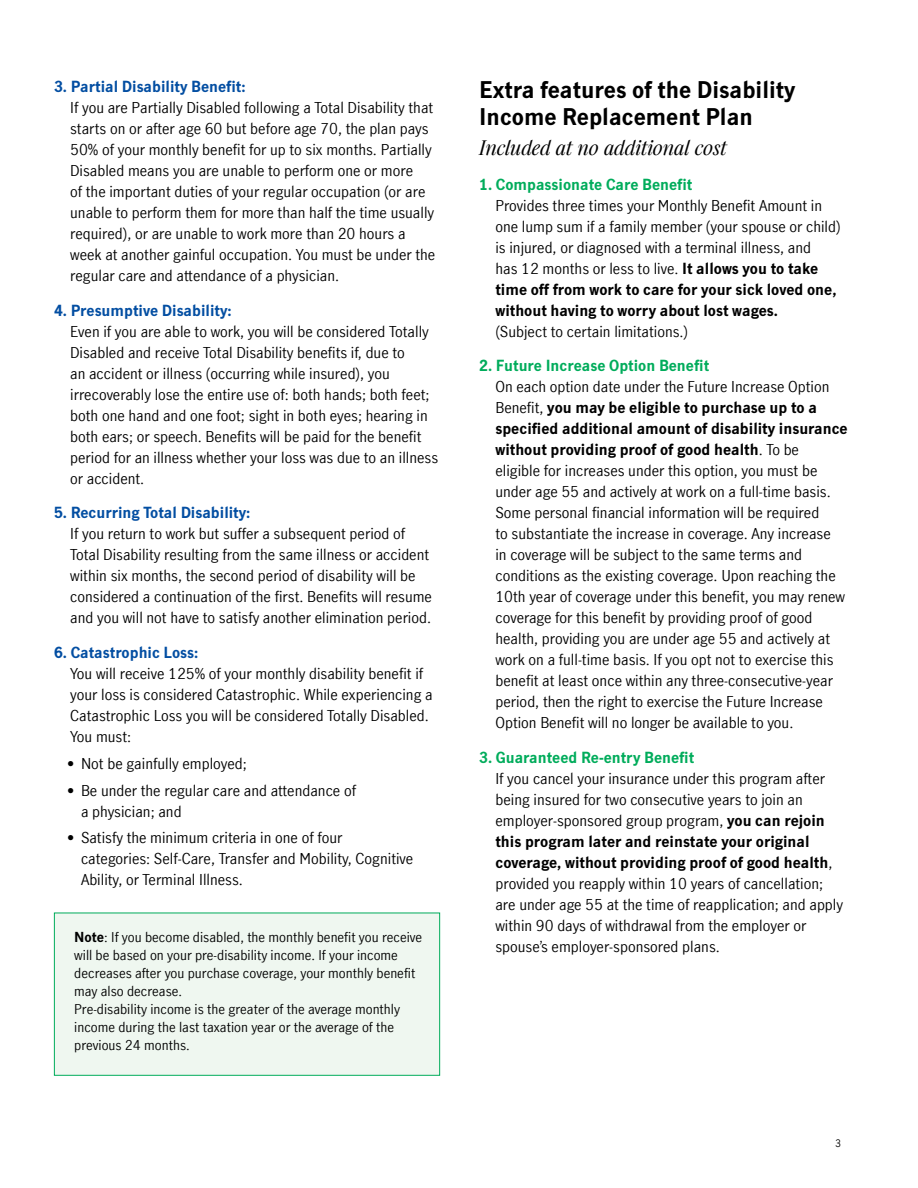
<style>
.page{position:relative;width:918px;height:1188px;background:#fff}
.page>*{position:absolute;margin:0;border:0;box-sizing:border-box;transform-origin:0 0}
.Subhd_main_H2{font:700 22.5px/27px "Manulife JH Sans Optimized";color:#000}
.Intro_P{font:italic 19.5px "Manulife JH Serif Optimized";color:#000}
.Bodycopy{font:15px/21px "Manulife JH Sans Optimized";color:#000}
.Subhead_bold_blue_H3{font:700 15px "Manulife JH Sans Optimized";color:#034ea2}
.Subhead_bold_green_H{font:700 15px "Manulife JH Sans Optimized";color:#00ac5b}
.Body_note_9pt{font:13.5px/18px "Manulife JH Sans Optimized";color:#000}
.t1{font:9.75px "Manulife JH Sans";color:#000}
.s1{font-weight:700}
</style>
<div class="page">
<div style="left:54px;top:913px;width:386px;height:163px;background:#eff7f0;border:1px solid #00ac5b"></div>
<h3 class="Subhead_bold_blue_H3" style="left:54px;top:76px;width:193px">3. Partial Disability Benefit:</h3>
<p class="Bodycopy" style="left:70px;top:97px;width:367px">If you are Partially Disabled following a Total Disability that starts on or after age 60 but before age 70, the plan pays 50% of your monthly benefit for up to six months. Partially Disabled means you are unable to perform one or more<br>of the important duties of your regular occupation (or are unable to perform them for more than half the time usually required), or are unable to work more than 20 hours a week at another gainful occupation. You must be under the regular care and attendance of a physician.</p>
<h3 class="Subhead_bold_blue_H3" style="left:54px;top:300px;width:179px">4. Presumptive Disability:</h3>
<p class="Bodycopy" style="left:70px;top:320px;width:370px">Even if you are able to work, you will be considered Totally Disabled and receive Total Disability benefits if, due to<br>an accident or illness (occurring while insured), you irrecoverably lose the entire use of: both hands; both feet; both one hand and one foot; sight in both eyes; hearing in both ears; or speech. Benefits will be paid for the benefit period for an illness whether your loss was due to an illness or accident.</p>
<h3 class="Subhead_bold_blue_H3" style="left:54px;top:502px;width:198px">5. Recurring Total Disability:</h3>
<p class="Bodycopy" style="left:70px;top:523px;width:363px">If you return to work but suffer a subsequent period of Total Disability resulting from the same illness or accident within six months, the second period of disability will be considered a continuation of the first. Benefits will resume and you will not have to satisfy another elimination period.</p>
<h3 class="Subhead_bold_blue_H3" style="left:54px;top:642px;width:146px">6. Catastrophic Loss:</h3>
<p class="Bodycopy" style="left:70px;top:662px;width:364px">You will receive 125% of your monthly disability benefit if your loss is considered Catastrophic. While experiencing a Catastrophic Loss you will be considered Totally Disabled.<br>You must:</p>
<p class="Bodycopy" style="left:68px;top:753px;width:181px">• Not be gainfully employed;</p>
<p class="Bodycopy" style="left:81px;top:779px;width:277px;text-indent:-14px">• Be under the regular care and attendance of a physician; and</p>
<p class="Bodycopy" style="left:81px;top:827px;width:334px;text-indent:-14px">• Satisfy the minimum criteria in one of four categories: Self-Care, Transfer and Mobility, Cognitive<br>Ability, or Terminal Illness.</p>
<p class="Body_note_9pt" style="left:74px;top:928px;width:350px"><span class="s1">Note</span>: If you become disabled, the monthly benefit you receive will be based on your pre-disability income. If your income decreases after you purchase coverage, your monthly benefit may also decrease.<br>Pre-disability income is the greater of the average monthly income during the last taxation year or the average of the previous 24 months.</p>
<h2 class="Subhd_main_H2" style="left:479px;top:75px;width:318px">Extra features of the Disability<br>Income Replacement Plan</h2>
<p class="Intro_P" style="left:479px;top:134px;width:249px">Included at no additional cost</p>
<h3 class="Subhead_bold_green_H" style="left:479px;top:174px;width:215px">1. Compassionate Care Benefit</h3>
<p class="Bodycopy" style="left:495px;top:194px;width:347px">Provides three times your Monthly Benefit Amount in one lump sum if a family member (your spouse or child) is injured, or diagnosed with a terminal illness, and<br>has 12 months or less to live. <span class="s1">It allows you to take time off from work to care for your sick loved one, without having to worry about lost wages.<br></span>(Subject to certain limitations.)</p>
<h3 class="Subhead_bold_green_H" style="left:479px;top:356px;width:231px">2. Future Increase Option Benefit</h3>
<p class="Bodycopy" style="left:495px;top:376px;width:354px">On each option date under the Future Increase Option Benefit, <span class="s1">you may be eligible to purchase up to a specified additional amount of disability insurance without providing proof of good health</span>. To be<br>eligible for increases under this option, you must be under age 55 and actively at work on a full-time basis.<br>Some personal financial information will be required<br>to substantiate the increase in coverage. Any increase<br>in coverage will be subject to the same terms and conditions as the existing coverage. Upon reaching the 10th year of coverage under this benefit, you may renew coverage for this benefit by providing proof of good health, providing you are under age 55 and actively at work on a full-time basis. If you opt not to exercise this benefit at least once within any three-consecutive-year period, then the right to exercise the Future Increase Option Benefit will no longer be available to you.</p>
<h3 class="Subhead_bold_green_H" style="left:479px;top:747px;width:217px">3. Guaranteed Re-entry Benefit</h3>
<p class="Bodycopy" style="left:495px;top:767px;width:349px">If you cancel your insurance under this program after being insured for two consecutive years to join an employer-sponsored group program, <span class="s1">you can rejoin this program later and reinstate your original coverage, without providing proof of good health</span>, provided you reapply within 10 years of cancellation; are under age 55 at the time of reapplication; and apply within 90 days of withdrawal from the employer or spouse’s employer-sponsored plans.</p>
<p class="t1" style="left:835px;top:1136px;width:8px">3</p>
</div>
